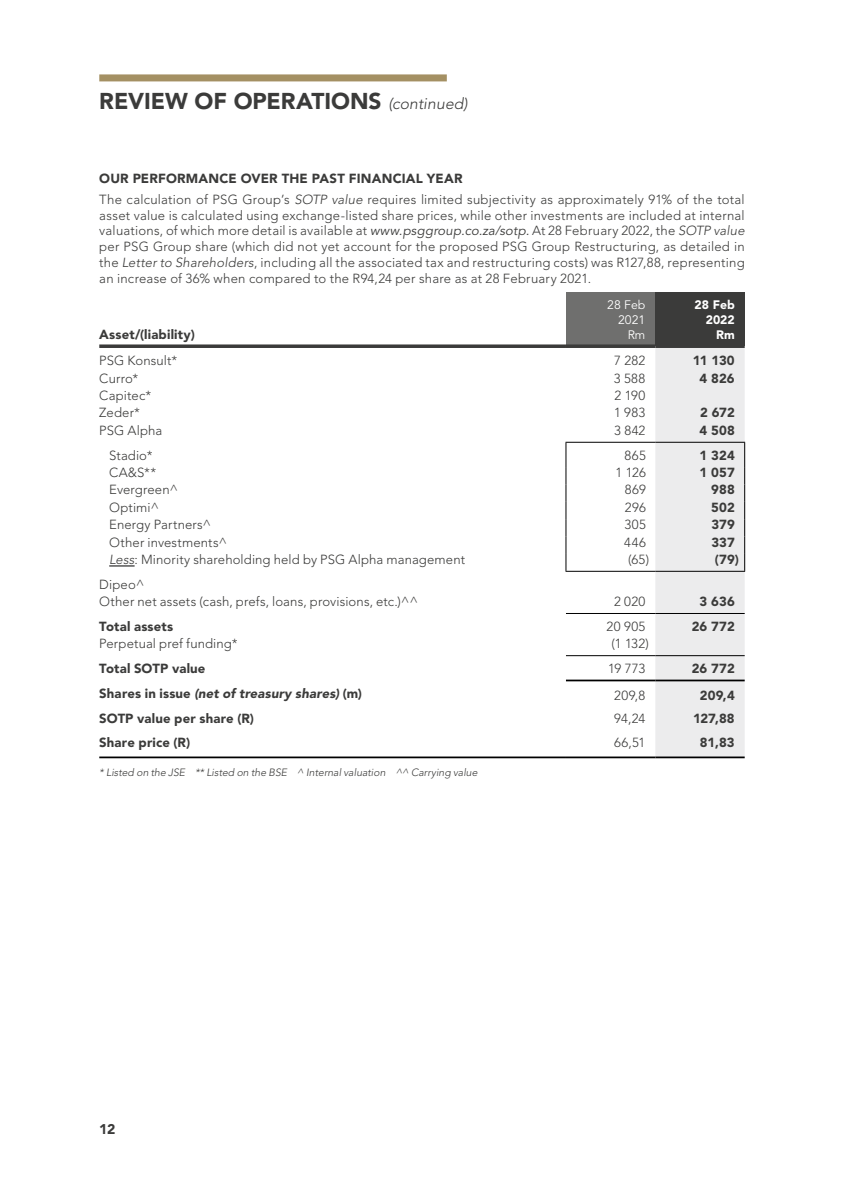
<style>
.page{position:relative;width:844px;height:1191px;background:#fff}
.page>*{position:absolute;margin:0;border:0;box-sizing:border-box;transform-origin:0 0}
.t1{font:900 22.75px "Avenir LT Std";letter-spacing:-.005em;color:#3b3b3a}
.t2{font:900 14px "Avenir LT Std";color:#3b3b3a}
.t3{font:300 13.12px/15.8px "Avenir LT Std";letter-spacing:.01em;color:#3b3b3a}
.t4{font:900 13.12px "Avenir LT Std";letter-spacing:.01em;color:#3b3b3a}
.t5{font:italic 900 13.12px "Avenir LT Std";letter-spacing:.01em;color:#3b3b3a}
.t6{font:12.25px/14.7px "Avenir LT Std";color:#fff;text-align:right}
.t7{font:900 12.25px/14.7px "Avenir LT Std";color:#fff;text-align:right}
.t8{font:italic 300 10.5px "Avenir LT Std";color:#3b3b3a}
.s1{font-weight:300;font-style:italic;font-size:15.75px}
.s2{font-weight:900}
.s3{font-style:italic}
.s4{font-weight:400;font-style:italic}
.s5{font-style:normal}
</style>
<div class="page">
<div style="left:99px;top:74px;width:347px;height:7px;background:#a49063"></div>
<div style="left:566px;top:293px;width:89px;height:53px;background:#6f6f6e"></div>
<div style="left:655px;top:293px;width:89px;height:53px;background:#3b3b3a"></div>
<svg style="left:99px;top:344px;width:467px;height:4px;background:#535352"></svg>
<svg style="left:566px;top:344px;width:89px;height:4px"></svg>
<hr style="left:565px;top:571px;width:90px;height:1px;background:#000">
<hr style="left:566px;top:613px;width:89px;height:1px;background:#000">
<hr style="left:566px;top:655px;width:89px;height:1px;background:#000">
<hr style="left:566px;top:679px;width:89px;height:2px;background:#000">
<hr style="left:99px;top:756px;width:467px;height:2px;background:#000">
<hr style="left:566px;top:756px;width:89px;height:2px;background:#000">
<hr style="left:655px;top:756px;width:89px;height:2px;background:#000">
<div style="left:655px;top:346px;width:90px;height:411px;background:#ececed"></div>
<hr style="left:565px;top:442px;width:90px;height:1px;background:#000">
<svg style="left:565px;top:443px;width:1px;height:128px"></svg>
<hr style="left:655px;top:442px;width:90px;height:1px;background:#000">
<svg style="left:109px;top:565px;width:26px;height:1px"></svg>
<h1 class="t1" style="left:99px;top:87px;width:370px">REVIEW OF OPERATIONS <span class="s1">(continued)</span></h1>
<p class="t3" style="left:99px;top:168px;width:646px;line-height:20.7px"><span class="s2">OUR PERFORMANCE OVER THE PAST FINANCIAL YEAR<br></span>The calculation of PSG Group’s <span class="s3">SOTP value</span> requires limited subjectivity as approximately 91% of the total</p>
<p class="t3" style="left:99px;top:207px;width:646px;text-align:justify">asset value is calculated using exchange-listed share prices, while other investments are included at internal valuations, of which more detail is available at <span class="s4">www.psggroup.co.za/sotp.</span> At 28 February 2022, the <span class="s3">SOTP value </span>per PSG Group share (which did not yet account for the proposed PSG Group Restructuring, as detailed in the <span class="s3">Letter to Shareholders</span>, including all the associated tax and restructuring costs) was R127,88, representing an increase of 36% when compared to the R94,24 per share as at 28 February 2021.</p>
<p class="t4" style="left:99px;top:326px;width:97px">Asset/(liability)</p>
<p class="t6" style="left:607px;top:298px;width:40px">28 Feb<br>2021<br>Rm</p>
<p class="t7" style="left:694px;top:298px;width:42px">28 Feb<br>2022<br>Rm</p>
<p class="t3" style="left:99px;top:353px;width:80px">PSG Konsult*</p>
<p class="t3" style="left:614px;top:353px;width:33px">7 282</p>
<p class="t4" style="left:692px;top:353px;width:43px">11 130</p>
<p class="t3" style="left:99px;top:370px;width:41px">Curro*</p>
<p class="t3" style="left:613px;top:370px;width:33px">3 588</p>
<p class="t4" style="left:699px;top:370px;width:37px">4 826</p>
<p class="t3" style="left:99px;top:388px;width:53px">Capitec*</p>
<p class="t3" style="left:614px;top:388px;width:32px">2 190</p>
<p class="t3" style="left:99px;top:405px;width:42px">Zeder*</p>
<p class="t3" style="left:614px;top:405px;width:33px">1 983</p>
<p class="t4" style="left:700px;top:405px;width:36px">2 672</p>
<p class="t3" style="left:99px;top:422px;width:65px">PSG Alpha</p>
<p class="t3" style="left:614px;top:422px;width:33px">3 842</p>
<p class="t4" style="left:699px;top:422px;width:37px">4 508</p>
<p class="t3" style="left:109px;top:447px;width:45px">Stadio*</p>
<p class="t3" style="left:624px;top:447px;width:23px">865</p>
<p class="t4" style="left:699px;top:447px;width:37px">1 324</p>
<p class="t3" style="left:109px;top:464px;width:48px">CA&amp;S**</p>
<p class="t3" style="left:615px;top:464px;width:32px">1 126</p>
<p class="t4" style="left:699px;top:464px;width:37px">1 057</p>
<p class="t3" style="left:109px;top:482px;width:70px">Evergreen^</p>
<p class="t3" style="left:624px;top:482px;width:22px">869</p>
<p class="t4" style="left:711px;top:482px;width:25px">988</p>
<p class="t3" style="left:109px;top:499px;width:51px">Optimi^</p>
<p class="t3" style="left:624px;top:499px;width:22px">296</p>
<p class="t4" style="left:711px;top:499px;width:25px">502</p>
<p class="t3" style="left:109px;top:517px;width:103px">Energy Partners^</p>
<p class="t3" style="left:624px;top:517px;width:23px">305</p>
<p class="t4" style="left:711px;top:516px;width:25px">379</p>
<p class="t3" style="left:109px;top:534px;width:119px">Other investments^</p>
<p class="t3" style="left:624px;top:534px;width:23px">446</p>
<p class="t4" style="left:711px;top:534px;width:25px">337</p>
<p class="t3" style="left:109px;top:551px;width:357px"><span class="s3">Less</span>: Minority shareholding held by PSG Alpha management</p>
<p class="t3" style="left:628px;top:551px;width:23px">(65)</p>
<p class="t4" style="left:714px;top:551px;width:26px">(79)</p>
<p class="t3" style="left:99px;top:575px;width:320px;line-height:17.3px">Dipeo^<br>Other net assets (cash, prefs, loans, provisions, etc.)^^</p>
<p class="t3" style="left:614px;top:593px;width:33px">2 020</p>
<p class="t4" style="left:699px;top:593px;width:37px">3 636</p>
<p class="t4" style="left:99px;top:618px;width:75px">Total assets</p>
<p class="t3" style="left:606px;top:618px;width:40px">20 905</p>
<p class="t4" style="left:691px;top:618px;width:45px">26 772</p>
<p class="t3" style="left:99px;top:636px;width:140px">Perpetual pref funding*</p>
<p class="t3" style="left:611px;top:636px;width:39px">(1 132)</p>
<p class="t4" style="left:99px;top:660px;width:108px">Total SOTP value</p>
<p class="t3" style="left:608px;top:660px;width:39px">19 773</p>
<p class="t4" style="left:691px;top:660px;width:45px">26 772</p>
<p class="t5" style="left:99px;top:685px;width:264px"><span class="s5">Shares in issue</span> (net of treasury shares) <span class="s5">(m)</span></p>
<p class="t3" style="left:614px;top:688px;width:33px">209,8</p>
<p class="t4" style="left:699px;top:688px;width:36px">209,4</p>
<p class="t4" style="left:99px;top:710px;width:156px">SOTP value per share (R)</p>
<p class="t3" style="left:614px;top:710px;width:33px">94,24</p>
<p class="t4" style="left:693px;top:710px;width:43px">127,88</p>
<p class="t4" style="left:99px;top:735px;width:92px">Share price (R)</p>
<p class="t3" style="left:614px;top:735px;width:33px">66,51</p>
<p class="t4" style="left:699px;top:735px;width:36px">81,83</p>
<p class="t8" style="left:99px;top:766px;width:380px">* Listed on the JSE ** Listed on the BSE ^ Internal valuation ^^ Carrying value</p>
<p class="t2" style="left:99px;top:1120px;width:18px">12</p>
</div>
